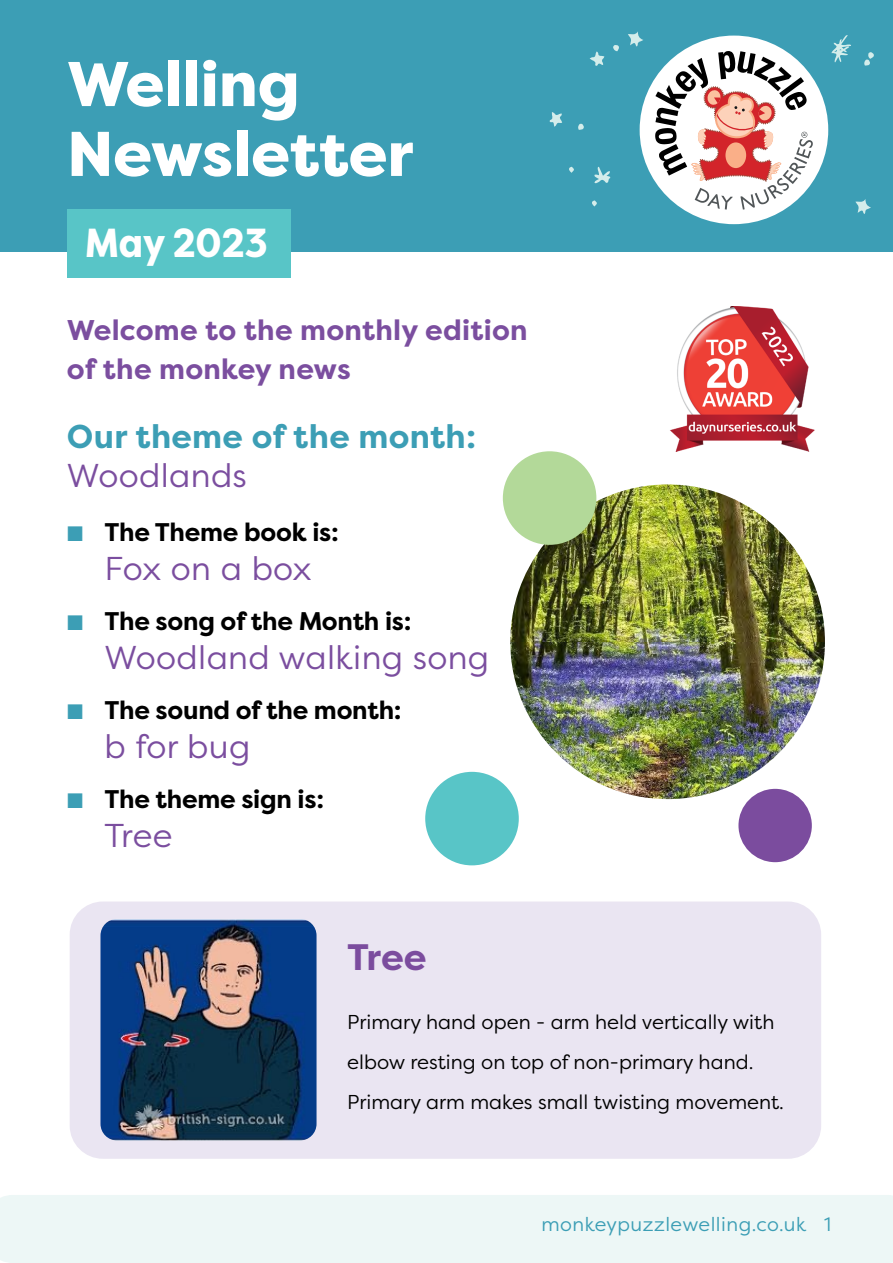
<style>
.page{position:relative;width:893px;height:1263px;background:#fff}
.page>*{position:absolute;margin:0;border:0;box-sizing:border-box;transform-origin:0 0}
.t1{font:800 63px/69.9px "Filson Pro";color:#fff}
.t2{font:800 40.5px "Filson Pro";color:#fff;scale:.9 1}
.t3{font:700 36.75px "Filson Pro";color:#7b4c9e}
.t4{font:33px "Filson Pro";letter-spacing:.01em;color:#7b4e9f}
.t5{font:700 33px "Filson Pro";letter-spacing:.01em;color:#3c9eb5}
.t6{font:700 28.5px/39px "Filson Pro";letter-spacing:.01em;color:#7b4e9f}
.t7{font:700 25.5px "Filson Pro";letter-spacing:-.01em;color:#000}
.t8{font:20.1px/40.2px "Filson Pro";color:#000}
.t9{font:19.5px "Filson Pro";letter-spacing:.025em;color:#3c9eb5}
.s1{font-family:"Proxima Nova";font-weight:400;color:#3c9eb5}
</style>
<div class="page">
<div style="left:0;top:0;width:893px;height:252px;background:#3c9eb5"></div>
<div style="left:640px;top:36px;width:188px;height:188px;background:#fff;border-radius:50%"></div>
<svg style="left:655px;top:51px;width:158px;height:159px"></svg>
<svg style="left:628px;top:31px;width:15px;height:16px"></svg>
<svg style="left:549px;top:112px;width:13px;height:15px"></svg>
<svg style="left:578px;top:124px;width:6px;height:6px"></svg>
<svg style="left:855px;top:199px;width:16px;height:15px"></svg>
<svg style="left:831px;top:35px;width:20px;height:27px"></svg>
<svg style="left:864px;top:52px;width:10px;height:14px"></svg>
<svg style="left:590px;top:51px;width:14px;height:15px"></svg>
<svg style="left:613px;top:45px;width:6px;height:6px"></svg>
<svg style="left:594px;top:167px;width:16px;height:16px"></svg>
<svg style="left:592px;top:200px;width:5px;height:6px"></svg>
<svg style="left:569px;top:167px;width:5px;height:6px"></svg>
<div style="left:0;top:1195px;width:893px;height:68px;background:#edf7f6"></div>
<div style="left:67px;top:210px;width:224px;height:68px;background:#58c5c7"></div>
<div style="left:70px;top:901px;width:751px;height:258px;background:#eae5f2;border-radius:33px"></div>
<img style="left:100px;top:919px;width:217px;height:221px">
<img style="left:510px;top:484px;width:315px;height:315px;border-radius:157px">
<div style="left:425px;top:772px;width:94px;height:93px;background:#58c5c7;border-radius:50%"></div>
<div style="left:503px;top:451px;width:93px;height:94px;background:#b3d999;border-radius:50%"></div>
<div style="left:738px;top:789px;width:74px;height:73px;background:#7b4c9e;border-radius:50%"></div>
<img style="left:670px;top:306px;width:145px;height:145px">
<h1 class="t1" style="left:67px;top:50px;width:348px">Welling<br>Newsletter</h1>
<h2 class="t2" style="left:85px;top:217px;width:204px">May 2023</h2>
<h3 class="t6" style="left:67px;top:311px;width:462px">Welcome to the monthly edition of the monkey news</h3>
<h3 class="t5" style="left:67px;top:416px;width:411px">Our theme of the month:</h3>
<h3 class="t4" style="left:67px;top:454px;width:181px">Woodlands</h3>
<p class="t7" style="left:67px;top:516px;width:273px"><span class="s1">■</span> The Theme book is:</p>
<h3 class="t4" style="left:104px;top:547px;width:209px">Fox on a box</h3>
<p class="t7" style="left:67px;top:605px;width:346px"><span class="s1">■</span> The song of the Month is:</p>
<h3 class="t4" style="left:104px;top:636px;width:386px">Woodland walking song</h3>
<p class="t7" style="left:67px;top:694px;width:336px"><span class="s1">■</span> The sound of the month:</p>
<h3 class="t4" style="left:104px;top:725px;width:147px">b for bug</h3>
<p class="t7" style="left:67px;top:783px;width:259px"><span class="s1">■</span> The theme sign is:</p>
<h3 class="t4" style="left:104px;top:813px;width:69px">Tree</h3>
<h3 class="t3" style="left:347px;top:933px;width:81px">Tree</h3>
<p class="t8" style="left:347px;top:1001px;width:438px">Primary hand open - arm held vertically with elbow resting on top of non-primary hand.<br>Primary arm makes small twisting movement.</p>
<p class="t9" style="left:541px;top:1212px;width:291px">monkeypuzzlewelling.co.uk 1</p>
</div>
